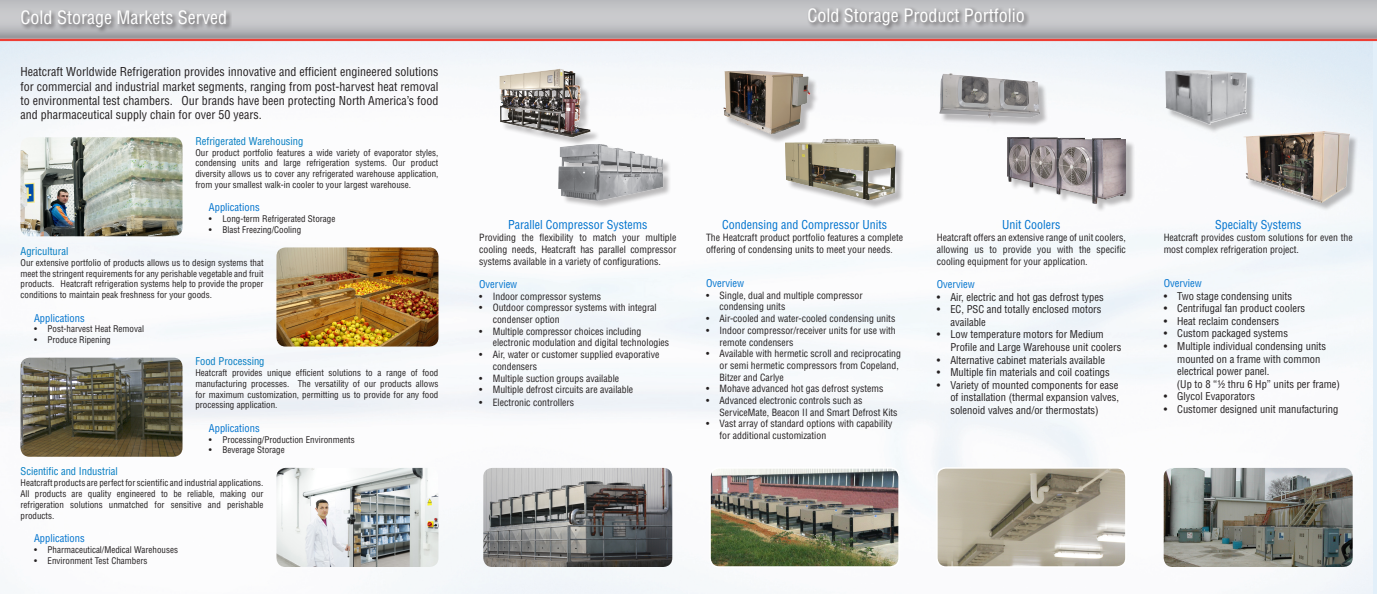
<style>
.page{position:relative;width:1377px;height:594px;background:#fff}
.page>*{position:absolute;margin:0;border:0;box-sizing:border-box;transform-origin:0 0}
.t1{font:condensed 18px "Helvetica LT Std";color:#fff}
.t2{font:condensed 12px/14.4px "Helvetica LT Std";color:#231f20;text-align:justify}
.t3{font:condensed 12px "Helvetica LT Std";color:#0073ce}
.t4{font:condensed 10.5px/12.6px "Helvetica LT Std";color:#231f20}
.t5{font:condensed 10.5px "Helvetica LT Std";color:#0073ce}
.t6{font:condensed 10.5px "Helvetica LT Std";color:#007cc2}
.t7{font:condensed 9.75px/11.7px "Helvetica LT Std";color:#231f20}
.t8{font:condensed 9px/10.8px "Helvetica LT Std";color:#231f20;text-align:justify}
.s1{font-size:9px}
</style>
<div class="page">
<img style="left:0;top:41px;width:1373px;height:553px">
<svg style="left:0;top:0;width:1377px;height:39px;background:#bbbbbe"></svg>
<hr style="left:0;top:39px;width:1377px;height:2px;background:#ee3e34">
<div style="left:20px;top:9px;width:212px;height:24px;background:#231f20;opacity:.75"></div>
<div style="left:807px;top:6px;width:223px;height:25px;background:#231f20;opacity:.75"></div>
<img style="left:21px;top:358px;width:162px;height:99px">
<img style="left:276px;top:247px;width:162px;height:100px">
<img style="left:21px;top:137px;width:162px;height:99px">
<img style="left:276px;top:468px;width:162px;height:99px">
<img style="left:483px;top:468px;width:189px;height:99px">
<img style="left:710px;top:468px;width:189px;height:99px">
<div style="left:709px;top:467px;width:191px;height:101px;border:2px solid #fff;border-radius:9px"></div>
<img style="left:937px;top:468px;width:189px;height:99px">
<div style="left:936px;top:467px;width:191px;height:101px;border:2px solid #fff;border-radius:9px"></div>
<img style="left:1164px;top:468px;width:189px;height:99px">
<div style="left:560px;top:145px;width:112px;height:64px;background:#231f20;opacity:.3"></div>
<img style="left:556px;top:144px;width:109px;height:58px">
<div style="left:501px;top:70px;width:99px;height:76px;background:#231f20;opacity:.3"></div>
<img style="left:490px;top:68px;width:107px;height:69px">
<div style="left:786px;top:140px;width:119px;height:69px;background:#231f20;opacity:.3"></div>
<img style="left:785px;top:139px;width:111px;height:61px">
<img style="left:868px;top:168px;width:22px;height:18px">
<svg style="left:839px;top:168px;width:24px;height:19px"></svg>
<svg style="left:875px;top:186px;width:9px;height:4px"></svg>
<div style="left:941px;top:75px;width:108px;height:52px;background:#231f20;opacity:.3"></div>
<img style="left:939px;top:73px;width:101px;height:45px">
<div style="left:725px;top:72px;width:94px;height:71px;background:#231f20;opacity:.3"></div>
<img style="left:723px;top:71px;width:87px;height:63px">
<div style="left:1009px;top:138px;width:126px;height:74px;background:#231f20;opacity:.3"></div>
<img style="left:1008px;top:137px;width:118px;height:66px">
<div style="left:1167px;top:71px;width:89px;height:63px;background:#231f20;opacity:.3"></div>
<img style="left:1165px;top:70px;width:82px;height:55px">
<div style="left:1245px;top:133px;width:114px;height:79px;background:#231f20;opacity:.3"></div>
<img style="left:1243px;top:132px;width:107px;height:71px">
<p class="t1" style="left:21px;top:6px;width:208px">Cold Storage Markets Served</p>
<p class="t1" style="left:807px;top:4px;width:219px">Cold Storage Product Portfolio</p>
<p class="t2" style="left:21px;top:64px;width:419px">Heatcraft Worldwide Refrigeration provides innovative and efficient engineered solutions for commercial and industrial market segments, ranging from post-harvest heat removal to environmental test chambers. Our brands have been protecting North America’s food and pharmaceutical supply chain for over 50 years.</p>
<p class="t6" style="left:195px;top:134px;width:109px">Refrigerated Warehousing</p>
<p class="t8" style="left:195px;top:147px;width:245px">Our product portfolio features a wide variety of evaporator styles, condensing units and large refrigeration systems. Our product diversity allows us to cover any refrigerated warehouse application, from your smallest walk-in cooler to your largest warehouse.</p>
<p class="t5" style="left:209px;top:201px;width:52px">Applications</p>
<p class="t8" style="left:209px;top:213px;width:128px">• Long-term Refrigerated Storage</p>
<p class="t8" style="left:209px;top:224px;width:94px">• Blast Freezing/Cooling</p>
<p class="t3" style="left:508px;top:218px;width:141px">Parallel Compressor Systems</p>
<p class="t7" style="left:479px;top:232px;width:199px;text-align:justify">Providing the flexibility to match your multiple cooling needs, Heatcraft has parallel compressor systems available in a variety of configurations.</p>
<p class="t5" style="left:479px;top:278px;width:40px">Overview</p>
<p class="t7" style="left:479px;top:290px;width:123px">• Indoor compressor systems</p>
<p class="t7" style="left:493px;top:302px;width:166px;text-indent:-14px">• Outdoor compressor systems with integral condenser option</p>
<p class="t7" style="left:493px;top:325px;width:178px;text-indent:-14px">• Multiple compressor choices including electronic modulation and digital technologies</p>
<p class="t7" style="left:493px;top:349px;width:168px;text-indent:-14px">• Air, water or customer supplied evaporative condensers</p>
<p class="t7" style="left:479px;top:372px;width:141px">• Multiple suction groups available</p>
<p class="t7" style="left:479px;top:384px;width:156px">• Multiple defrost circuits are available</p>
<p class="t7" style="left:479px;top:396px;width:96px">• Electronic controllers</p>
<p class="t3" style="left:722px;top:218px;width:166px">Condensing and Compressor Units</p>
<p class="t7" style="left:706px;top:232px;width:199px">The Heatcraft product portfolio features a complete offering of condensing units to meet your needs<span class="s1">.</span></p>
<p class="t5" style="left:706px;top:277px;width:40px">Overview</p>
<p class="t7" style="left:720px;top:289px;width:145px;text-indent:-14px">• Single, dual and multiple compressor condensing units</p>
<p class="t7" style="left:706px;top:313px;width:191px">• Air-cooled and water-cooled condensing units</p>
<p class="t7" style="left:720px;top:324px;width:178px;text-indent:-14px">• Indoor compressor/receiver units for use with remote condensers</p>
<p class="t7" style="left:720px;top:348px;width:183px;text-indent:-14px">• Available with hermetic scroll and reciprocating or semi hermetic compressors from Copeland,<br>Bitzer and Carlye</p>
<p class="t7" style="left:706px;top:383px;width:179px">• Mohave advanced hot gas defrost systems</p>
<p class="t7" style="left:720px;top:395px;width:180px;text-indent:-14px">• Advanced electronic controls such as<br>ServiceMate, Beacon II and Smart Defrost Kits</p>
<p class="t7" style="left:720px;top:418px;width:175px;text-indent:-14px">• Vast array of standard options with capability for additional customization</p>
<p class="t3" style="left:1002px;top:218px;width:60px">Unit Coolers</p>
<p class="t7" style="left:937px;top:232px;width:190px;text-align:justify">Heatcraft offers an extensive range of unit coolers, allowing us to provide you with the specific cooling equipment for your application.</p>
<p class="t5" style="left:937px;top:278px;width:40px">Overview</p>
<p class="t4" style="left:937px;top:290px;width:168px">• Air, electric and hot gas defrost types</p>
<p class="t4" style="left:950px;top:303px;width:153px;text-indent:-14px">• EC, PSC and totally enclosed motors available</p>
<p class="t4" style="left:950px;top:328px;width:172px;text-indent:-14px">• Low temperature motors for Medium<br>Profile and Large Warehouse unit coolers</p>
<p class="t4" style="left:937px;top:353px;width:170px">• Alternative cabinet materials available</p>
<p class="t4" style="left:937px;top:366px;width:174px">• Multiple fin materials and coil coatings</p>
<p class="t4" style="left:950px;top:379px;width:170px;text-align:justify;text-indent:-14px">• Variety of mounted components for ease of installation (thermal expansion valves, solenoid valves and/or thermostats)</p>
<p class="t6" style="left:21px;top:245px;width:49px">Agricultural</p>
<p class="t8" style="left:21px;top:257px;width:245px">Our extensive portfolio of products allows us to design systems that meet the stringent requirements for any perishable vegetable and fruit products. Heatcraft refrigeration systems help to provide the proper conditions to maintain peak freshness for your goods.</p>
<p class="t5" style="left:34px;top:311px;width:52px">Applications</p>
<p class="t8" style="left:34px;top:324px;width:112px">• Post-harvest Heat Removal</p>
<p class="t8" style="left:34px;top:334px;width:78px">• Produce Ripening</p>
<p class="t6" style="left:195px;top:355px;width:71px">Food Processing</p>
<p class="t8" style="left:195px;top:367px;width:245px">Heatcraft provides unique efficient solutions to a range of food manufacturing processes. The versatility of our products allows for maximum customization, permitting us to provide for any food processing application.</p>
<p class="t5" style="left:209px;top:421px;width:52px">Applications</p>
<p class="t8" style="left:209px;top:434px;width:147px">• Processing/Production Environments</p>
<p class="t8" style="left:209px;top:445px;width:77px">• Beverage Storage</p>
<p class="t6" style="left:21px;top:465px;width:99px">Scientific and Industrial</p>
<p class="t8" style="left:21px;top:478px;width:245px">Heatcraft products are perfect for scientific and industrial applications.<br>All products are quality engineered to be reliable, making our refrigeration solutions unmatched for sensitive and perishable products.</p>
<p class="t5" style="left:34px;top:532px;width:52px">Applications</p>
<p class="t8" style="left:34px;top:544px;width:146px">• Pharmaceutical/Medical Warehouses</p>
<p class="t8" style="left:34px;top:555px;width:115px">• Environment Test Chambers</p>
<p class="t3" style="left:1215px;top:218px;width:88px">Specialty Systems</p>
<p class="t7" style="left:1164px;top:232px;width:191px">Heatcraft provides custom solutions for even the most complex refrigeration project.</p>
<p class="t5" style="left:1164px;top:277px;width:40px">Overview</p>
<p class="t4" style="left:1164px;top:289px;width:130px">• Two stage condensing units</p>
<p class="t4" style="left:1164px;top:302px;width:143px">• Centrifugal fan product coolers</p>
<p class="t4" style="left:1164px;top:315px;width:117px">• Heat reclaim condensers</p>
<p class="t4" style="left:1164px;top:327px;width:126px">• Custom packaged systems</p>
<p class="t4" style="left:1177px;top:340px;width:150px;text-indent:-14px">• Multiple individual condensing units mounted on a frame with common electrical power panel.</p>
<p class="t4" style="left:1177px;top:378px;width:165px">(Up to 8 “½ thru 6 Hp” units per frame)</p>
<p class="t4" style="left:1164px;top:390px;width:93px">• Glycol Evaporators</p>
<p class="t4" style="left:1164px;top:403px;width:176px">• Customer designed unit manufacturing</p>
</div>
